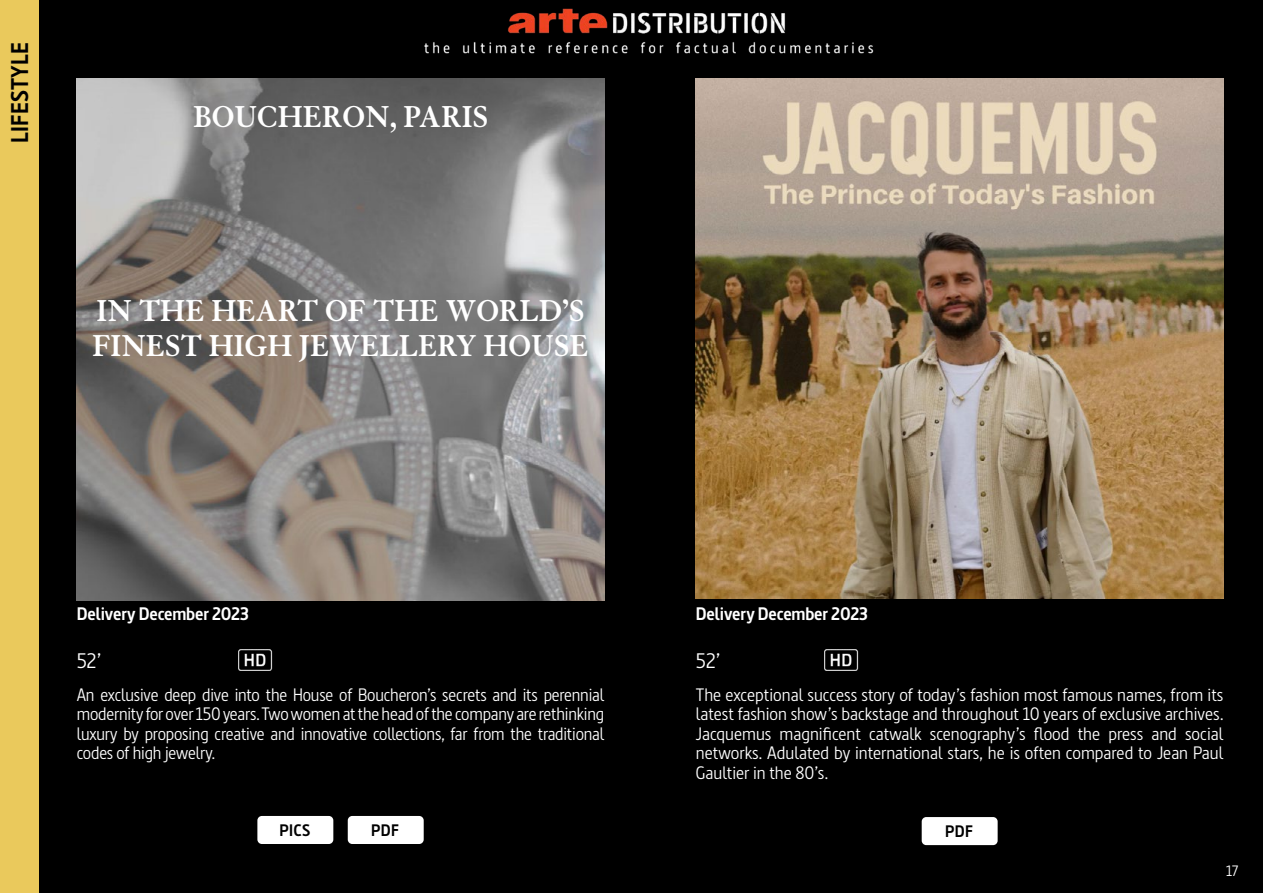
<style>
.page{position:relative;width:1263px;height:893px;background:#000}
.page>*{position:absolute;margin:0;border:0;box-sizing:border-box;transform-origin:0 0}
.t1{font:700 33px/34.5px "Granjon LT Std";color:#fff;scale:.93 1}
.t2{font:700 24px "Barna";color:#000}
.t3{font:21px "Barna";color:#fff}
.t4{font:18px/19.5px "Barna";letter-spacing:-.01em;color:#fff;text-align:justify}
.t5{font:700 18px "Barna";letter-spacing:-.01em;color:#fff}
.t6{font:700 16.5px "Barna";letter-spacing:.02em;color:#000}
.t7{font:15px "Barna";color:#fff}
</style>
<div class="page">
<img style="left:369px;top:8px;width:559px;height:96px">
<img style="left:696px;top:79px;width:527px;height:520px">
<img style="left:824px;top:649px;width:34px;height:22px">
<img style="left:77px;top:79px;width:527px;height:522px">
<img style="left:238px;top:649px;width:34px;height:22px">
<div style="left:0;top:0;width:38px;height:893px;background:#eac95c"></div>
<div style="left:257px;top:816px;width:76px;height:28px;background:#fff;border-radius:4px"></div>
<div style="left:348px;top:816px;width:76px;height:28px;background:#fff;border-radius:4px"></div>
<div style="left:922px;top:817px;width:76px;height:28px;background:#fff;border-radius:4px"></div>
<h2 class="t2" style="left:5px;top:143px;width:103px;rotate:-90deg">LIFESTYLE</h2>
<h1 class="t1" style="left:193px;top:99px;width:319px">BOUCHERON, PARIS</h1>
<h1 class="t1" style="left:92px;top:293px;width:535px">IN THE HEART OF THE WORLD’S<br>FINEST HIGH JEWELLERY HOUSE</h1>
<p class="t5" style="left:77px;top:603px;width:174px">Delivery December 2023</p>
<p class="t5" style="left:696px;top:603px;width:174px">Delivery December 2023</p>
<p class="t3" style="left:77px;top:648px;width:26px">52’</p>
<p class="t3" style="left:696px;top:648px;width:26px">52’</p>
<p class="t4" style="left:77px;top:685px;width:529px">An exclusive deep dive into the House of Boucheron’s secrets and its perennial modernity for over 150 years. Two women at the head of the company are rethinking luxury by proposing creative and innovative collections, far from the traditional codes of high jewelry.</p>
<p class="t4" style="left:696px;top:685px;width:529px">The exceptional success story of today’s fashion most famous names, from its latest fashion show’s backstage and throughout 10 years of exclusive archives.<br>Jacquemus magnificent catwalk scenography’s flood the press and social networks. Adulated by international stars, he is often compared to Jean Paul Gaultier in the 80’s.</p>
<p class="t6" style="left:279px;top:820px;width:33px">PICS</p>
<p class="t6" style="left:371px;top:820px;width:30px">PDF</p>
<p class="t6" style="left:945px;top:821px;width:30px">PDF</p>
<p class="t7" style="left:1226px;top:862px;width:14px">17</p>
</div>
